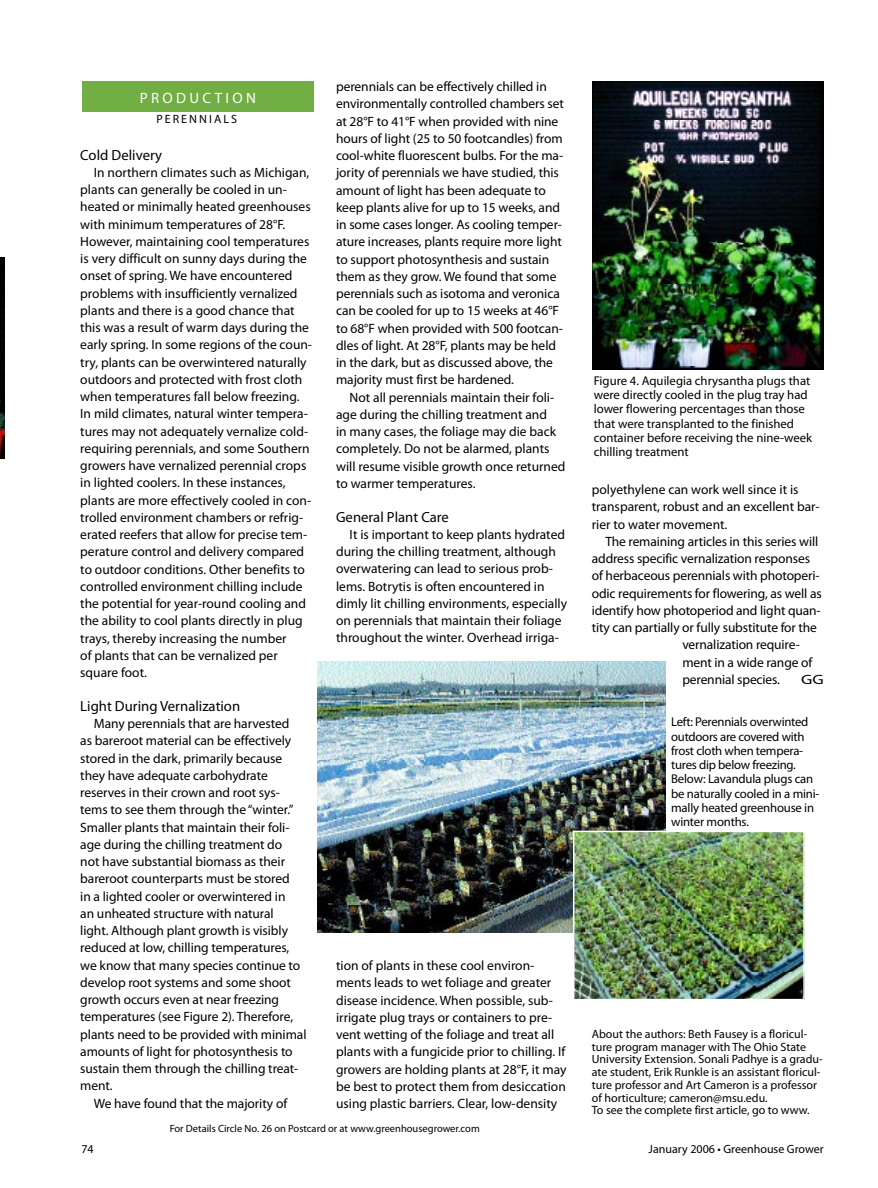
<style>
.page{position:relative;width:878px;height:1188px;background:#fff}
.page>*{position:absolute;margin:0;border:0;box-sizing:border-box;transform-origin:0 0}
.t1{font:15px "Myriad Pro";color:#fff}
.t2{font:14.7px "Myriad Pro";color:#000}
.t3{font:13.5px/17.2px "Myriad Pro";letter-spacing:-.005em;color:#000}
.t4{font:13.5px "Myriad Pro";letter-spacing:-.005em;color:#000;scale:1.3 1}
.t5{font:12.75px/14.2px "Myriad Pro";letter-spacing:-.01em;color:#000}
.t6{font:12px/12.8px "Myriad Pro";color:#000}
.t7{font:10.5px "Myriad Pro";color:#000}
</style>
<div class="page">
<div style="left:82px;top:81px;width:231px;height:31px;background:#71ae43"></div>
<img style="left:0;top:258px;width:4px;height:193px">
<svg style="left:0;top:451px;width:4px;height:8px"></svg>
<img style="left:592px;top:81px;width:231px;height:289px">
<img style="left:317px;top:662px;width:348px;height:270px">
<img style="left:576px;top:834px;width:225px;height:163px">
<div style="left:573px;top:831px;width:231px;height:169px;border:2px solid #fff"></div>
<p class="t1" style="left:140px;top:89px;width:13px">production</p>
<p class="t6" style="left:156px;top:112px;width:9px">perennials</p>
<p class="t2" style="left:80px;top:146px;width:83px">Cold Delivery</p>
<p class="t3" style="left:80px;top:163px;width:233px;text-indent:14px">In northern climates such as Michigan, plants can generally be cooled in un&shy;heated or minimally heated greenhouses with minimum temperatures of 28°F.<br>However, maintaining cool temperatures is very difficult on sunny days during the onset of spring. We have encountered problems with insufficiently vernalized plants and there is a good chance that this was a result of warm days during the early spring. In some regions of the coun&shy;try, plants can be overwintered naturally outdoors and protected with frost cloth when temperatures fall below freezing.<br>In mild climates, natural winter tempera&shy;tures may not adequately vernalize cold&shy;requiring perennials, and some Southern growers have vernalized perennial crops in lighted coolers. In these instances, plants are more effectively cooled in con&shy;trolled environment chambers or refrig&shy;erated reefers that allow for precise tem&shy;perature control and delivery compared to outdoor conditions. Other benefits to controlled environment chilling include the potential for year-round cooling and the ability to cool plants directly in plug trays, thereby increasing the number<br>of plants that can be vernalized per square foot.</p>
<p class="t2" style="left:80px;top:697px;width:161px">Light During Vernalization</p>
<p class="t3" style="left:80px;top:715px;width:228px;text-indent:14px">Many perennials that are harvested<br>as bareroot material can be effectively stored in the dark, primarily because they have adequate carbohydrate reserves in their crown and root sys&shy;tems to see them through the “winter.” Smaller plants that maintain their foli&shy;age during the chilling treatment do<br>not have substantial biomass as their bareroot counterparts must be stored<br>in a lighted cooler or overwintered in<br>an unheated structure with natural<br>light. Although plant growth is visibly reduced at low, chilling temperatures, we know that many species continue to develop root systems and some shoot growth occurs even at near freezing temperatures (see Figure 2). Therefore, plants need to be provided with minimal amounts of light for photosynthesis to sustain them through the chilling treat&shy;ment.</p>
<p class="t3" style="left:94px;top:1094px;width:195px">We have found that the majority of</p>
<p class="t3" style="left:336px;top:78px;width:229px">perennials can be effectively chilled in environmentally controlled chambers set at 28°F to 41°F when provided with nine hours of light (25 to 50 footcandles) from cool-white fluorescent bulbs. For the ma&shy;jority of perennials we have studied, this amount of light has been adequate to keep plants alive for up to 15 weeks, and in some cases longer. As cooling temper&shy;ature increases, plants require more light to support photosynthesis and sustain them as they grow. We found that some perennials such as isotoma and veronica can be cooled for up to 15 weeks at 46°F to 68°F when provided with 500 footcan&shy;dles of light. At 28°F, plants may be held in the dark, but as discussed above, the majority must first be hardened.</p>
<p class="t3" style="left:336px;top:388px;width:231px;text-indent:14px">Not all perennials maintain their foli&shy;age during the chilling treatment and<br>in many cases, the foliage may die back completely. Do not be alarmed, plants will resume visible growth once returned to warmer temperatures.</p>
<p class="t2" style="left:336px;top:508px;width:114px">General Plant Care</p>
<p class="t3" style="left:336px;top:526px;width:232px;text-indent:14px">It is important to keep plants hydrated during the chilling treatment, although overwatering can lead to serious prob&shy;lems. Botrytis is often encountered in dimly lit chilling environments, especially on perennials that maintain their foliage throughout the winter. Overhead irriga-</p>
<p class="t3" style="left:336px;top:957px;width:232px">tion of plants in these cool environ&shy;ments leads to wet foliage and greater disease incidence. When possible, sub&shy;irrigate plug trays or containers to pre&shy;vent wetting of the foliage and treat all plants with a fungicide prior to chilling. If growers are holding plants at 28°F, it may be best to protect them from desiccation using plastic barriers. Clear, low-density</p>
<p class="t7" style="left:170px;top:1122px;width:311px">For Details Circle No. 26 on Postcard or at www.greenhousegrower.com</p>
<p class="t5" style="left:593px;top:373px;width:220px">Figure 4. Aquilegia chrysantha plugs that were directly cooled in the plug tray had lower flowering percentages than those that were transplanted to the finished container before receiving the nine-week chilling treatment</p>
<p class="t3" style="left:591px;top:481px;width:229px">polyethylene can work well since it is transparent, robust and an excellent bar&shy;rier to water movement.</p>
<p class="t3" style="left:605px;top:533px;width:214px">The remaining articles in this series will</p>
<p class="t3" style="left:591px;top:550px;width:220px">address specific vernalization responses</p>
<p class="t3" style="left:591px;top:567px;width:229px">of herbaceous perennials with photoperi-</p>
<p class="t3" style="left:591px;top:584px;width:231px">odic requirements for flowering, as well as</p>
<p class="t3" style="left:591px;top:602px;width:230px">identify how photoperiod and light quan-</p>
<p class="t3" style="left:591px;top:619px;width:227px">tity can partially or fully substitute for the</p>
<p class="t3" style="left:682px;top:636px;width:119px">vernalization require-</p>
<p class="t3" style="left:682px;top:653px;width:131px">ment in a wide range of</p>
<p class="t3" style="left:682px;top:671px;width:99px">perennial species.</p>
<p class="t4" style="left:801px;top:671px;width:19px">GG</p>
<p class="t5" style="left:671px;top:715px;width:150px">Left: Perennials overwinted outdoors are covered with frost cloth when tempera&shy;tures dip below freezing.<br>Below: Lavandula plugs can be naturally cooled in a mini&shy;mally heated greenhouse in winter months.</p>
<p class="t6" style="left:591px;top:1027px;width:232px">About the authors: Beth Fausey is a floricul&shy;ture program manager with The Ohio State University Extension. Sonali Padhye is a gradu&shy;ate student, Erik Runkle is an assistant floricul&shy;ture professor and Art Cameron is a professor of horticulture; cameron@msu.edu.<br>To see the complete first article, go to www.</p>
<p class="t6" style="left:81px;top:1142px;width:14px">74</p>
<p class="t6" style="left:648px;top:1142px;width:176px">January 2006 • Greenhouse Grower</p>
</div>
